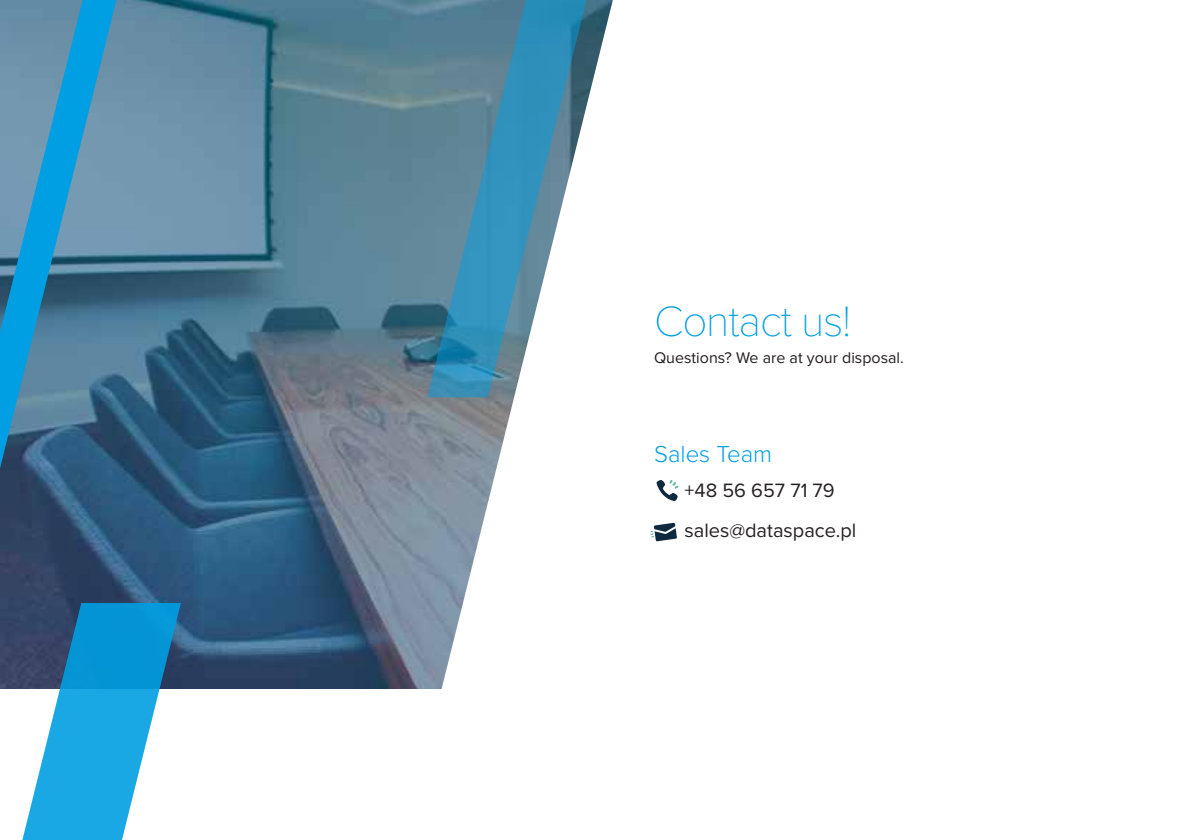
<style>
.page{position:relative;width:1191px;height:840px;background:#fff}
.page>*{position:absolute;margin:0;border:0;box-sizing:border-box;transform-origin:0 0}
.t1{font:100 44px "Proxima Nova T";letter-spacing:-.025em;color:#009fe3}
.t2{font:300 24px "Proxima Nova";color:#009fe3}
.t3{font:20px/40px "Proxima Nova";color:#252021}
.t4{font:16px "Proxima Nova";color:#252021}
</style>
<div class="page">
<img style="left:0;top:0;width:404px;height:689px">
<svg style="left:0;top:0;width:116px;height:468px;background:#458aaf"></svg>
<svg style="left:404px;top:0;width:275px;height:689px"></svg>
<svg style="left:5px;top:602px;width:176px;height:237px"></svg>
<svg style="left:656px;top:479px;width:22px;height:22px"></svg>
<svg style="left:650px;top:522px;width:27px;height:19px"></svg>
<h1 class="t1" style="left:654px;top:296px;width:199px">Contact us!</h1>
<p class="t4" style="left:654px;top:348px;width:251px">Questions? We are at your disposal.</p>
<p class="t2" style="left:654px;top:440px;width:120px">Sales Team</p>
<p class="t3" style="left:684px;top:470px;width:173px">+48 56 657 71 79 sales@dataspace.pl</p>
</div>
